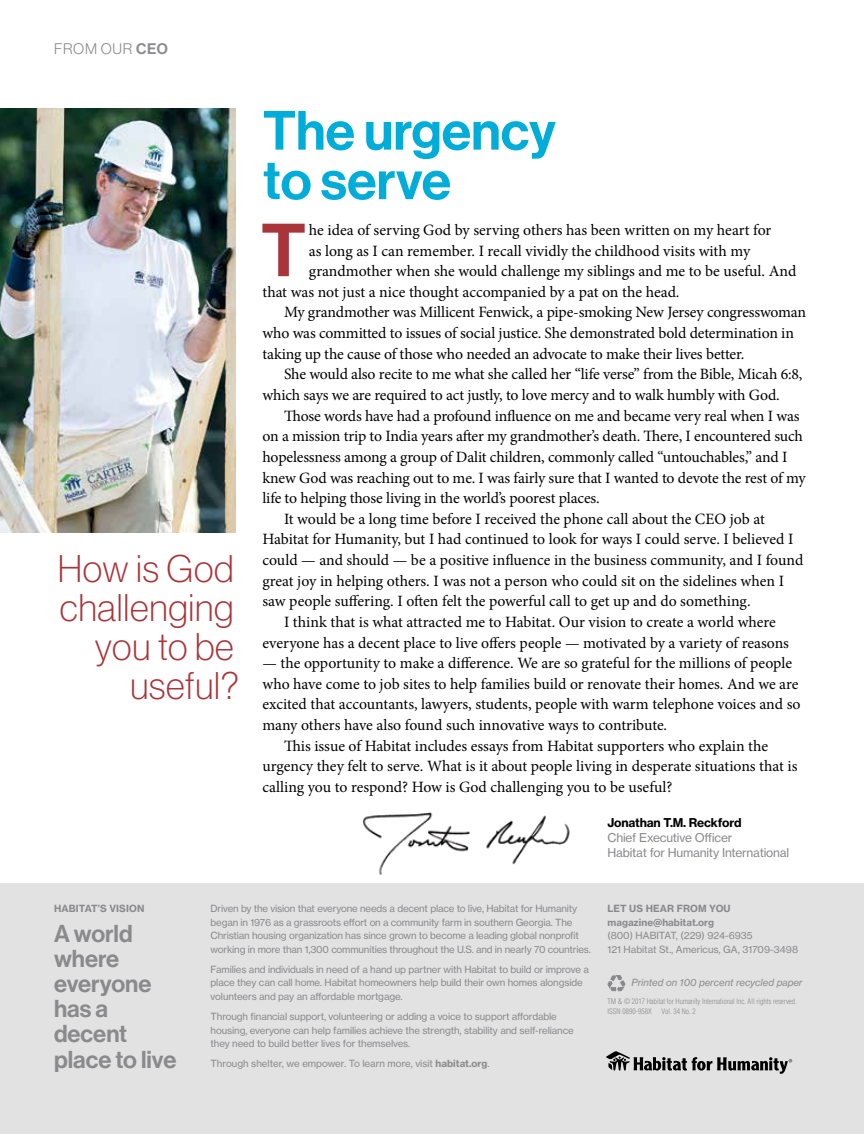
<style>
.page{position:relative;width:864px;height:1134px;background:#fff}
.page>*{position:absolute;margin:0;border:0;box-sizing:border-box;transform-origin:0 0}
.t1{font:73.5px "N Haas Grotesk DS Pro 65 Md";color:#a93439}
.t2{font:54px/49.5px "N Haas Grotesk DS Pro 65 Md";color:#00add8}
.t3{font:37.65px/39px "N Haas Grotesk DS Pro 35 X Lt";letter-spacing:.02em;color:#a93439;text-align:right}
.t4{font:24px/25.2px "N Haas Grotesk DS Pro 65 Md";color:#8a8a8d}
.t5{font:15.75px "Minion Pro";letter-spacing:-.005em;color:#000}
.t6{font:15px "N Haas Grotesk DS Pro 45 Lt";letter-spacing:.05em;color:#8a8a8d}
.t7{font:12px/15px "N Haas Grotesk TX Pro 55 Rg";letter-spacing:-.015em;color:#8a8a8d}
.t8{font:12px "N Haas Grotesk TX Pro 75 Bd";letter-spacing:-.015em;color:#000}
.t9{font:9.75px/13.5px "N Haas Grotesk TX Pro 55 Rg";letter-spacing:-.01em;color:#8a8a8d}
.t10{font:9.75px/13.5px "N Haas Grotesk TX Pro 75 Bd";letter-spacing:.015em;color:#8a8a8d}
.t11{font:9.75px "N Haas Grotesk TX Pro 56 It";color:#8a8a8d}
.t12{font:300 condensed 7.5px/10.5px "Helvetica LT Std";color:#8a8a8d}
.s1{font-family:"N Haas Grotesk DS Pro 65 Md"}
.s2{font-family:"N Haas Grotesk TX Pro 75 Bd"}
</style>
<div class="page">
<img style="left:363px;top:812px;width:207px;height:63px">
<img style="left:0;top:108px;width:235px;height:425px">
<div style="left:0;top:884px;width:864px;height:250px;background:#e2e2e2"></div>
<svg style="left:606px;top:1051px;width:186px;height:23px"></svg>
<svg style="left:607px;top:975px;width:19px;height:17px"></svg>
<p class="t6" style="left:54px;top:40px;width:116px">FROM OUR <span class="s1">CEO</span></p>
<h3 class="t3" style="left:58px;top:550px;width:183px">How is God challenging you to be useful?</h3>
<h2 class="t2" style="left:263px;top:107px;width:294px">The urgency to serve</h2>
<h1 class="t1" style="left:261px;top:208px;width:46px">T</h1>
<p class="t5" style="left:309px;top:219px;width:464px">he idea of serving God by serving others has been written on my heart for</p>
<p class="t5" style="left:309px;top:240px;width:443px">as long as I can remember. I recall vividly the childhood visits with my</p>
<p class="t5" style="left:309px;top:261px;width:489px">grandmother when she would challenge my siblings and me to be useful. And</p>
<p class="t5" style="left:262px;top:281px;width:419px">that was not just a nice thought accompanied by a pat on the head.</p>
<p class="t5" style="left:284px;top:302px;width:524px">My grandmother was Millicent Fenwick, a pipe-smoking New Jersey congresswoman</p>
<p class="t5" style="left:262px;top:323px;width:533px">who was committed to issues of social justice. She demonstrated bold determination in</p>
<p class="t5" style="left:262px;top:343px;width:483px">taking up the cause of those who needed an advocate to make their lives better.</p>
<p class="t5" style="left:284px;top:364px;width:520px">She would also recite to me what she called her “life verse” from the Bible, Micah 6:8,</p>
<p class="t5" style="left:262px;top:384px;width:519px">which says we are required to act justly, to love mercy and to walk humbly with God.</p>
<p class="t5" style="left:284px;top:405px;width:517px">Those words have had a profound influence on me and became very real when I was</p>
<p class="t5" style="left:262px;top:426px;width:542px">on a mission trip to India years after my grandmother’s death. There, I encountered such</p>
<p class="t5" style="left:262px;top:446px;width:527px">hopelessness among a group of Dalit children, commonly called “untouchables,” and I</p>
<p class="t5" style="left:262px;top:467px;width:545px">knew God was reaching out to me. I was fairly sure that I wanted to devote the rest of my</p>
<p class="t5" style="left:262px;top:488px;width:339px">life to helping those living in the world’s poorest places.</p>
<p class="t5" style="left:284px;top:508px;width:482px">It would be a long time before I received the phone call about the CEO job at</p>
<p class="t5" style="left:262px;top:529px;width:533px">Habitat for Humanity, but I had continued to look for ways I could serve. I believed I</p>
<p class="t5" style="left:262px;top:549px;width:542px">could — and should — be a positive influence in the business community, and I found</p>
<p class="t5" style="left:262px;top:570px;width:523px">great joy in helping others. I was not a person who could sit on the sidelines when I</p>
<p class="t5" style="left:262px;top:591px;width:490px">saw people suffering. I often felt the powerful call to get up and do something.</p>
<p class="t5" style="left:284px;top:611px;width:493px">I think that is what attracted me to Habitat. Our vision to create a world where</p>
<p class="t5" style="left:262px;top:632px;width:528px">everyone has a decent place to live offers people — motivated by a variety of reasons</p>
<p class="t5" style="left:262px;top:653px;width:531px">— the opportunity to make a difference. We are so grateful for the millions of people</p>
<p class="t5" style="left:262px;top:673px;width:537px">who have come to job sites to help families build or renovate their homes. And we are</p>
<p class="t5" style="left:262px;top:694px;width:540px">excited that accountants, lawyers, students, people with warm telephone voices and so</p>
<p class="t5" style="left:262px;top:715px;width:406px">many others have also found such innovative ways to contribute.</p>
<p class="t5" style="left:284px;top:735px;width:486px">This issue of Habitat includes essays from Habitat supporters who explain the</p>
<p class="t5" style="left:262px;top:756px;width:537px">urgency they felt to serve. What is it about people living in desperate situations that is</p>
<p class="t5" style="left:262px;top:776px;width:412px">calling you to respond? How is God challenging you to be useful?</p>
<p class="t8" style="left:608px;top:815px;width:135px">Jonathan T.M. Reckford</p>
<p class="t7" style="left:608px;top:830px;width:183px">Chief Executive Officer<br>Habitat for Humanity International</p>
<p class="t10" style="left:54px;top:902px;width:92px">HABITAT’S VISION</p>
<h3 class="t4" style="left:54px;top:921px;width:124px">A world where everyone has a decent place to live</h3>
<p class="t9" style="left:211px;top:902px;width:382px">Driven by the vision that everyone needs a decent place to live, Habitat for Humanity began in 1976 as a grassroots effort on a community farm in southern Georgia. The Christian housing organization has since grown to become a leading global nonprofit working in more than 1,300 communities throughout the U.S. and in nearly 70 countries.</p>
<p class="t9" style="left:211px;top:963px;width:380px">Families and individuals in need of a hand up partner with Habitat to build or improve a place they can call home. Habitat homeowners help build their own homes alongside volunteers and pay an affordable mortgage.</p>
<p class="t9" style="left:211px;top:1010px;width:365px">Through financial support, volunteering or adding a voice to support affordable housing, everyone can help families achieve the strength, stability and self-reliance they need to build better lives for themselves.</p>
<p class="t9" style="left:211px;top:1057px;width:280px">Through shelter, we empower. To learn more, visit <span class="s2">habitat.org</span>.</p>
<p class="t10" style="left:608px;top:902px;width:125px">LET US HEAR FROM YOU magazine@habitat.org</p>
<p class="t9" style="left:608px;top:929px;width:192px">(800) HABITAT, (229) 924-6935<br>121 Habitat St., Americus, GA, 31709-3498</p>
<p class="t11" style="left:632px;top:977px;width:173px">Printed on 100 percent recycled paper</p>
<p class="t12" style="left:608px;top:996px;width:191px">TM &amp; © 2017 Habitat for Humanity International Inc. All rights reserved.<br>ISSN 0890-958X</p>
<p class="t12" style="left:662px;top:1006px;width:36px">Vol. 34 No. 2</p>
</div>
